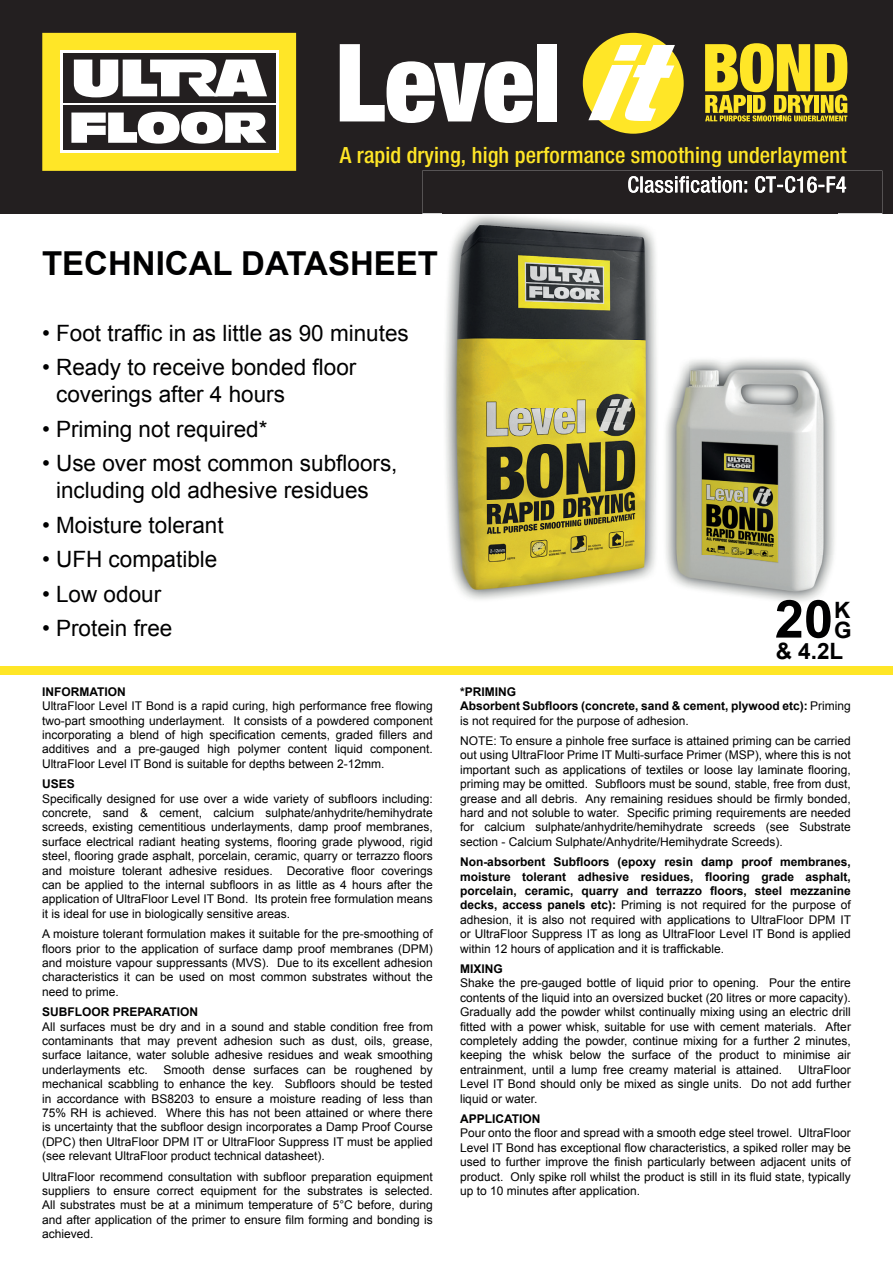
<style>
.page{position:relative;width:893px;height:1263px;background:#fff}
.page>*{position:absolute;margin:0;border:0;box-sizing:border-box;transform-origin:0 0}
.t1{font:700 52.5px "Arial";color:#000001}
.t2{font:700 33px "Arial";color:#000001}
.t3{font:22.5px/27px "Arial";color:#000001}
.t4{font:700 22.5px/19.5px "Arial";color:#000001}
.t5{font:500 condensed 22.35px "Helvetica Neue";letter-spacing:.005em;color:#ffe627}
.t6{font:12px/14.4px "Arial";color:#000001;text-align:justify}
.t7{font:700 12px/14.4px "Arial";color:#000001}
.s1{font-weight:400}
.s2{font-weight:700}
</style>
<div class="page">
<div style="left:0;top:0;width:893px;height:213px;background:#231f20"></div>
<div style="left:42px;top:33px;width:254px;height:138px;background:#ffe627"></div>
<div style="left:60px;top:50px;width:219px;height:103px;background:linear-gradient(to right,#fff,#fff)"></div>
<div style="left:63px;top:106px;width:212px;height:44px;background:#231f20"></div>
<div style="left:63px;top:53px;width:212px;height:50px;background:#231f20"></div>
<svg style="left:74px;top:60px;width:193px;height:37px"></svg>
<svg style="left:71px;top:112px;width:195px;height:32px"></svg>
<svg style="left:340px;top:44px;width:193px;height:79px"></svg>
<div style="left:537px;top:44px;width:20px;height:77px;background:#fff"></div>
<div style="left:583px;top:33px;width:101px;height:101px;background:#ffe627;border-radius:50%"></div>
<svg style="left:588px;top:45px;width:87px;height:76px"></svg>
<svg style="left:705px;top:43px;width:142px;height:78px"></svg>
<div style="left:0;top:666px;width:893px;height:9px;background:#ffe627"></div>
<img style="left:628px;top:176px;width:218px;height:17px">
<img style="left:443px;top:213px;width:394px;height:389px">
<h3 class="t5" style="left:340px;top:142px;width:508px">A rapid drying, high performance smoothing underlayment</h3>
<h2 class="t2" style="left:42px;top:241px;width:397px">TECHNICAL DATASHEET</h2>
<h3 class="t3" style="left:42px;top:319px;width:368px">• Foot traffic in as little as 90 minutes</h3>
<h3 class="t3" style="left:56px;top:354px;width:302px;text-indent:-14px">• Ready to receive bonded floor coverings after 4 hours</h3>
<h3 class="t3" style="left:42px;top:415px;width:227px">• Priming not required*</h3>
<h3 class="t3" style="left:56px;top:450px;width:343px;text-indent:-14px">• Use over most common subfloors, including old adhesive residues</h3>
<h3 class="t3" style="left:42px;top:511px;width:183px">• Moisture tolerant</h3>
<h3 class="t3" style="left:42px;top:546px;width:177px">• UFH compatible</h3>
<h3 class="t3" style="left:42px;top:580px;width:121px">• Low odour</h3>
<h3 class="t3" style="left:42px;top:615px;width:132px">• Protein free</h3>
<p class="t7" style="left:42px;top:685px;width:85px">INFORMATION</p>
<p class="t6" style="left:42px;top:699px;width:392px">UltraFloor Level IT Bond is a rapid curing, high performance free flowing two-part smoothing underlayment. It consists of a powdered component incorporating a blend of high specification cements, graded fillers and additives and a pre-gauged high polymer content liquid component.<br>UltraFloor Level IT Bond is suitable for depths between 2-12mm.</p>
<p class="t7" style="left:42px;top:777px;width:34px">USES</p>
<p class="t6" style="left:42px;top:791px;width:392px">Specifically designed for use over a wide variety of subfloors including: concrete, sand &amp; cement, calcium sulphate/anhydrite/hemihydrate screeds, existing cementitious underlayments, damp proof membranes, surface electrical radiant heating systems, flooring grade plywood, rigid steel, flooring grade asphalt, porcelain, ceramic, quarry or terrazzo floors and moisture tolerant adhesive residues. Decorative floor coverings can be applied to the internal subfloors in as little as 4 hours after the application of UltraFloor Level IT Bond. Its protein free formulation means it is ideal for use in biologically sensitive areas.</p>
<p class="t6" style="left:42px;top:927px;width:392px">A moisture tolerant formulation makes it suitable for the pre-smoothing of floors prior to the application of surface damp proof membranes (DPM) and moisture vapour suppressants (MVS). Due to its excellent adhesion characteristics it can be used on most common substrates without the need to prime.</p>
<p class="t7" style="left:42px;top:1005px;width:158px">SUBFLOOR PREPARATION</p>
<p class="t6" style="left:42px;top:1019px;width:392px">All surfaces must be dry and in a sound and stable condition free from contaminants that may prevent adhesion such as dust, oils, grease, surface laitance, water soluble adhesive residues and weak smoothing underlayments etc.</p>
<p class="t6" style="left:42px;top:1062px;width:392px;text-indent:122px">Smooth dense surfaces can be roughened by mechanical scabbling to enhance the key. Subfloors should be tested in accordance with BS8203 to ensure a moisture reading of less than 75% RH is achieved. Where this has not been attained or where there is uncertainty that the subfloor design incorporates a Damp Proof Course (DPC) then UltraFloor DPM IT or UltraFloor Suppress IT must be applied (see relevant UltraFloor product technical datasheet).</p>
<p class="t6" style="left:42px;top:1169px;width:392px">UltraFloor recommend consultation with subfloor preparation equipment suppliers to ensure correct equipment for the substrates is selected.<br>All substrates must be at a minimum temperature of 5°C before, during and after application of the primer to ensure film forming and bonding is achieved.</p>
<h1 class="t1" style="left:775px;top:584px;width:60px">20</h1>
<h3 class="t4" style="left:834px;top:601px;width:19px">K<br>G</h3>
<h3 class="t4" style="left:776px;top:642px;width:69px">&amp; 4.2L</h3>
<p class="t7" style="left:460px;top:685px;width:392px">*PRIMING<br>Absorbent Subfloors (concrete, sand &amp; cement, plywood etc): <span class="s1">Priming is not required for the purpose of adhesion.</span></p>
<p class="t6" style="left:460px;top:734px;width:392px">NOTE: To ensure a pinhole free surface is attained priming can be carried out using UltraFloor Prime IT Multi-surface Primer (MSP), where this is not important such as applications of textiles or loose lay laminate flooring, priming may be omitted. Subfloors must be sound, stable, free from dust, grease and all debris. Any remaining residues should be firmly bonded, hard and not soluble to water. Specific priming requirements are needed for calcium sulphate/anhydrite/hemihydrate screeds (see Substrate section - Calcium Sulphate/Anhydrite/Hemihydrate Screeds).</p>
<p class="t6" style="left:460px;top:855px;width:393px"><span class="s2">Non-absorbent Subfloors (epoxy resin damp proof membranes, moisture tolerant adhesive residues, flooring grade asphalt, porcelain, ceramic, quarry and terrazzo floors, steel mezzanine decks, access panels etc):</span> Priming is not required for the purpose of adhesion, it is also not required with applications to UltraFloor DPM IT or UltraFloor Suppress IT as long as UltraFloor Level IT Bond is applied within 12 hours of application and it is traffickable.</p>
<p class="t7" style="left:460px;top:962px;width:44px">MIXING</p>
<p class="t6" style="left:460px;top:976px;width:392px">Shake the pre-gauged bottle of liquid prior to opening. Pour the entire contents of the liquid into an oversized bucket (20 litres or more capacity).<br>Gradually add the powder whilst continually mixing using an electric drill fitted with a power whisk, suitable for use with cement materials. After completely adding the powder, continue mixing for a further 2 minutes, keeping the whisk below the surface of the product to minimise air entrainment, until a lump free creamy material is attained.</p>
<p class="t6" style="left:460px;top:1062px;width:392px;text-indent:338px">UltraFloor Level IT Bond should only be mixed as single units. Do not add further liquid or water.</p>
<p class="t7" style="left:460px;top:1112px;width:82px">APPLICATION</p>
<p class="t6" style="left:460px;top:1126px;width:392px">Pour onto the floor and spread with a smooth edge steel trowel. UltraFloor Level IT Bond has exceptional flow characteristics, a spiked roller may be used to further improve the finish particularly between adjacent units of product. Only spike roll whilst the product is still in its fluid state, typically up to 10 minutes after application.</p>
</div>
